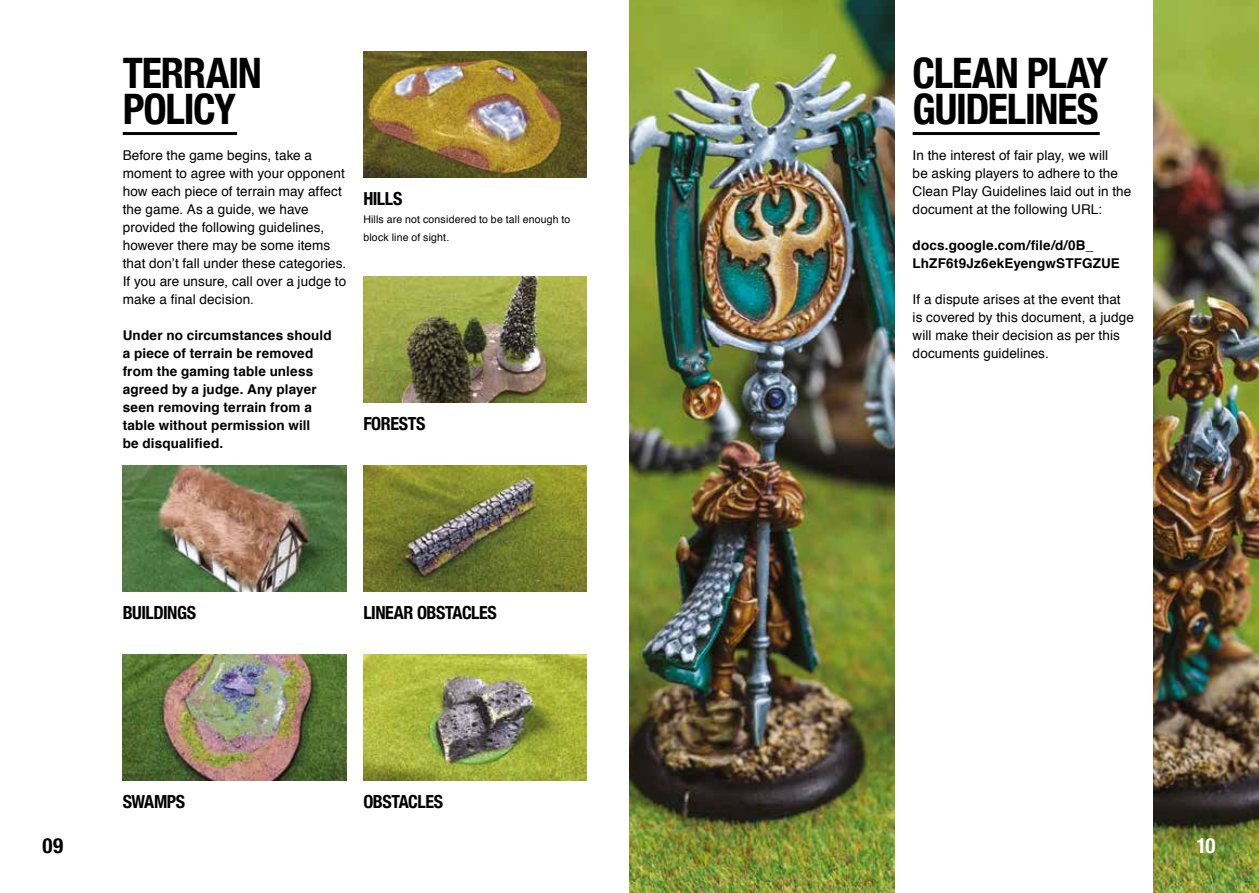
<style>
.page{position:relative;width:1259px;height:893px;background:#fff}
.page>*{position:absolute;margin:0;border:0;box-sizing:border-box;transform-origin:0 0}
.t1{font:700 condensed 42px/36px "Helvetica Neue";letter-spacing:-.03em;color:#000}
.t2{font:700 condensed 21px "Helvetica Neue";color:#000}
.t3{font:700 condensed 21px "Helvetica Neue";color:#fff}
.t4{font:700 condensed 18px "Helvetica Neue";letter-spacing:-.025em;color:#000}
.t5{font:13.5px/18px "Helvetica";letter-spacing:.005em;color:#000}
.t6{font:700 13.5px/18px "Helvetica";letter-spacing:.01em;color:#000}
.t7{font:10.5px/18px "Helvetica";letter-spacing:.015em;color:#000}
</style>
<div class="page">
<img style="left:629px;top:0;width:266px;height:893px">
<img style="left:1153px;top:0;width:106px;height:893px">
<img style="left:363px;top:52px;width:224px;height:126px">
<img style="left:363px;top:277px;width:224px;height:126px">
<img style="left:363px;top:465px;width:224px;height:126px">
<img style="left:123px;top:465px;width:223px;height:126px">
<img style="left:363px;top:655px;width:224px;height:126px">
<img style="left:123px;top:655px;width:223px;height:126px">
<hr style="left:123px;top:132px;width:114px;height:3px;background:#000">
<hr style="left:912px;top:132px;width:187px;height:3px;background:#000">
<h1 class="t1" style="left:123px;top:52px;width:141px">TERRAIN<br>POLICY</h1>
<p class="t5" style="left:123px;top:146px;width:225px">Before the game begins, take a moment to agree with your opponent how each piece of terrain may affect the game. As a guide, we have provided the following guidelines, however there may be some items that don’t fall under these categories.<br>If you are unsure, call over a judge to make a final decision.</p>
<p class="t6" style="left:123px;top:326px;width:210px">Under no circumstances should a piece of terrain be removed from the gaming table unless agreed by a judge. Any player seen removing terrain from a table without permission will<br>be disqualified.</p>
<h3 class="t4" style="left:363px;top:183px;width:41px">HILLS</h3>
<p class="t7" style="left:363px;top:210px;width:209px">Hills are not considered to be tall enough to block line of sight.</p>
<h3 class="t4" style="left:363px;top:408px;width:64px">FORESTS</h3>
<h3 class="t4" style="left:123px;top:597px;width:75px">BUILDINGS</h3>
<h3 class="t4" style="left:363px;top:597px;width:135px">LINEAR OBSTACLES</h3>
<h3 class="t4" style="left:123px;top:786px;width:64px">SWAMPS</h3>
<h3 class="t4" style="left:363px;top:786px;width:81px">OBSTACLES</h3>
<h1 class="t1" style="left:912px;top:52px;width:197px">CLEAN PLAY<br>GUIDELINES</h1>
<p class="t5" style="left:912px;top:146px;width:220px">In the interest of fair play, we will<br>be asking players to adhere to the Clean Play Guidelines laid out in the document at the following URL:</p>
<p class="t6" style="left:912px;top:236px;width:209px">docs.google.com/file/d/0B_<br>LhZF6t9Jz6ekEyengwSTFGZUE</p>
<p class="t5" style="left:912px;top:290px;width:223px">If a dispute arises at the event that<br>is covered by this document, a judge will make their decision as per this documents guidelines.</p>
<h2 class="t2" style="left:43px;top:828px;width:22px">09</h2>
<h2 class="t3" style="left:1196px;top:828px;width:21px">10</h2>
</div>
